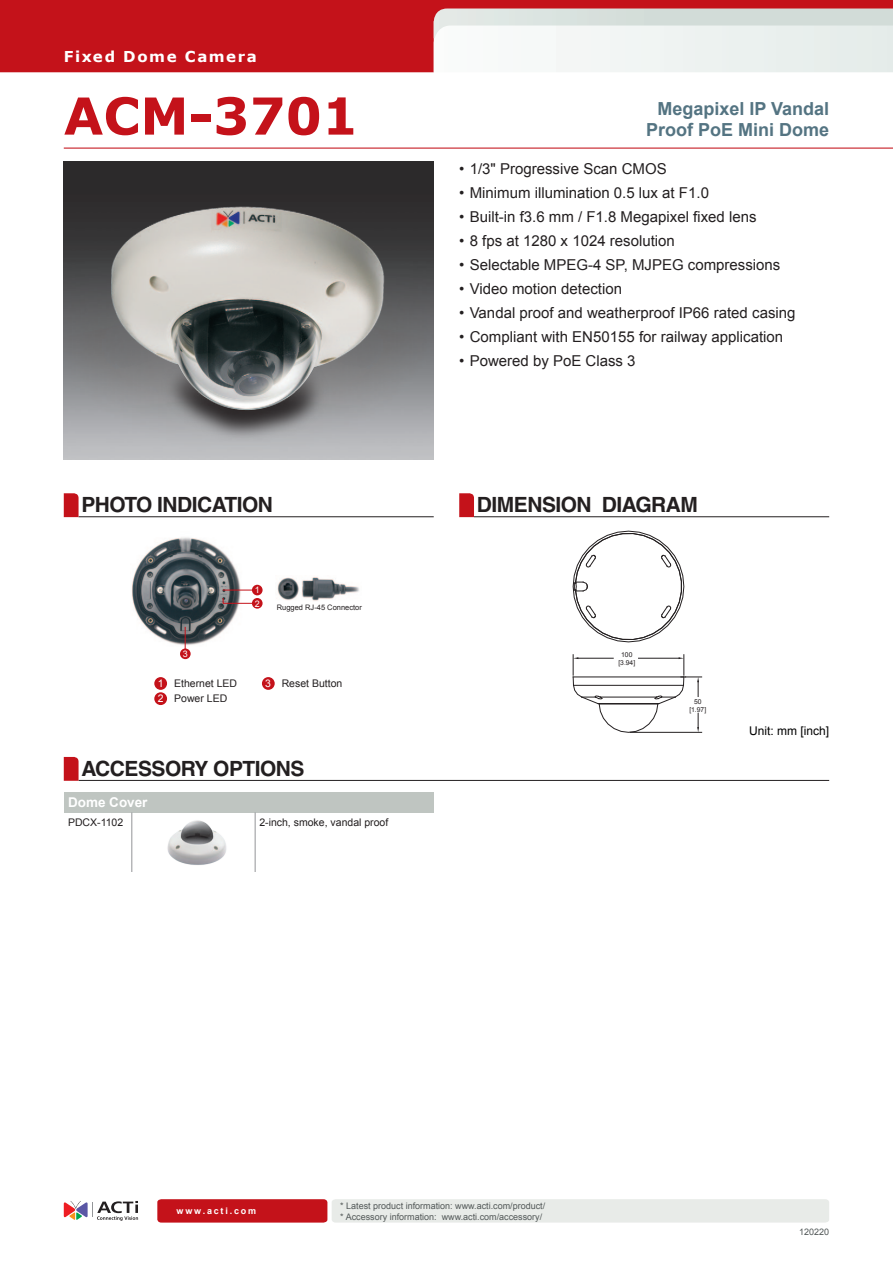
<style>
.page{position:relative;width:893px;height:1263px;background:#fff}
.page>*{position:absolute;margin:0;border:0;box-sizing:border-box;transform-origin:0 0}
.t1{font:700 51px "Verdana";color:#c4121a}
._01{font:700 21px "Helvetica";letter-spacing:-.025em;color:#231f20}
.Headline-1{font:700 18px/21px "Arial";color:#547482;text-align:right}
.Features{font:15px "Arial";color:#231f20}
.t2{font:700 15px "Verdana";letter-spacing:.105em;color:#fff}
.options-head{font:700 13.5px "Arial";color:#fff}
.t3{font:12px "Arial";color:#000101}
.options-body{font:10.5px "Arial";color:#231f20}
.photo{font:10.5px "Arial";color:#231f20}
.t4{font:9px "Arial";color:#525858}
.t5{font:700 9px "Arial";letter-spacing:.2em;color:#fff}
.t6{font:9px "Arial";color:#fff}
.t7{font:7.5px "Arial";color:#231f20}
.t8{font:6.75px/8.1px "Arial";color:#231f20;text-align:center}
.s1{color:#fff}
</style>
<div class="page">
<div style="left:0;top:9px;width:433px;height:63px;background:#c4121a"></div>
<div style="left:0;top:0;width:893px;height:9px;background:#c4121a"></div>
<svg style="left:63px;top:147px;width:830px;height:2px;background:#df8084"></svg>
<svg style="left:157px;top:1199px;width:672px;height:23px;background:#dfb5b4"></svg>
<svg style="left:64px;top:1201px;width:74px;height:20px"></svg>
<hr style="left:79px;top:780px;width:750px;height:1px;background:#231f20">
<svg style="left:64px;top:757px;width:15px;height:24px"></svg>
<hr style="left:79px;top:516px;width:355px;height:1px;background:#231f20">
<svg style="left:64px;top:493px;width:15px;height:24px"></svg>
<hr style="left:474px;top:516px;width:355px;height:1px;background:#231f20">
<svg style="left:459px;top:493px;width:15px;height:24px"></svg>
<svg style="left:433px;top:9px;width:460px;height:63px"></svg>
<img style="left:131px;top:537px;width:111px;height:110px">
<hr style="left:223px;top:590px;width:30px;height:1px;background:#c4121a">
<svg style="left:223px;top:598px;width:31px;height:6px"></svg>
<svg style="left:185px;top:627px;width:1px;height:21px"></svg>
<div style="left:64px;top:792px;width:370px;height:20px;background:#bfc5c1"></div>
<hr style="left:131px;top:812px;width:1px;height:60px;background:#939598">
<hr style="left:255px;top:812px;width:1px;height:60px;background:#939598">
<div style="left:154px;top:692px;width:13px;height:13px;background:#c4121a;border-radius:50%"></div>
<div style="left:154px;top:677px;width:13px;height:13px;background:#c4121a;border-radius:50%"></div>
<div style="left:262px;top:677px;width:13px;height:13px;background:#c4121a;border-radius:50%"></div>
<div style="left:252px;top:585px;width:11px;height:10px;background:#c4121a;border-radius:50%"></div>
<div style="left:252px;top:598px;width:11px;height:11px;background:#c4121a;border-radius:50%"></div>
<div style="left:180px;top:648px;width:11px;height:11px;background:#c4121a;border-radius:50%"></div>
<img style="left:277px;top:577px;width:82px;height:24px">
<img style="left:167px;top:820px;width:60px;height:45px">
<img style="left:64px;top:164px;width:370px;height:296px">
<svg style="left:573px;top:655px;width:129px;height:78px"></svg>
<svg style="left:572px;top:530px;width:113px;height:113px"></svg>
<p class="t2" style="left:64px;top:47px;width:195px">Fixed Dome Camera</p>
<p class="t1" style="left:64px;top:84px;width:296px">ACM-3701</p>
<p class="Headline-1" style="left:646px;top:99px;width:185px">Megapixel IP Vandal<br>Proof PoE Mini Dome</p>
<p class="Features" style="left:459px;top:159px;width:209px">• 1/3" Progressive Scan CMOS</p>
<p class="Features" style="left:459px;top:183px;width:251px">• Minimum illumination 0.5 lux at F1.0</p>
<p class="Features" style="left:459px;top:207px;width:299px">• Built-in f3.6 mm / F1.8 Megapixel fixed lens</p>
<p class="Features" style="left:459px;top:231px;width:217px">• 8 fps at 1280 x 1024 resolution</p>
<p class="Features" style="left:459px;top:255px;width:323px">• Selectable MPEG-4 SP, MJPEG compressions</p>
<p class="Features" style="left:459px;top:279px;width:164px">• Video motion detection</p>
<p class="Features" style="left:459px;top:303px;width:338px">• Vandal proof and weatherproof IP66 rated casing</p>
<p class="Features" style="left:459px;top:327px;width:325px">• Compliant with EN50155 for railway application</p>
<p class="Features" style="left:459px;top:351px;width:178px">• Powered by PoE Class 3</p>
<p class="_01" style="left:81px;top:492px;width:193px">PHOTO INDICATION</p>
<p class="_01" style="left:477px;top:492px;width:223px">DIMENSION DIAGRAM</p>
<p class="t6" style="left:183px;top:648px;width:7px">3</p>
<p class="photo" style="left:158px;top:677px;width:81px"><span class="s1">1</span> Ethernet LED</p>
<p class="photo" style="left:158px;top:692px;width:71px"><span class="s1">2</span> Power LED</p>
<p class="t6" style="left:255px;top:584px;width:7px">1</p>
<p class="t6" style="left:255px;top:597px;width:7px">2</p>
<p class="t7" style="left:277px;top:602px;width:87px">Rugged RJ-45 Connector</p>
<p class="photo" style="left:265px;top:677px;width:79px"><span class="s1">3</span> Reset Button</p>
<p class="_01" style="left:81px;top:756px;width:225px">ACCESSORY OPTIONS</p>
<p class="options-head" style="left:68px;top:793px;width:81px">Dome Cover</p>
<p class="options-body" style="left:68px;top:815px;width:57px">PDCX-1102</p>
<p class="options-body" style="left:259px;top:815px;width:130px">2-inch, smoke, vandal proof</p>
<p class="t8" style="left:618px;top:650px;width:18px">100 [3.94]</p>
<p class="t8" style="left:689px;top:697px;width:18px">50 [1.97]</p>
<p class="t3" style="left:749px;top:723px;width:82px">Unit: mm [inch]</p>
<p class="t5" style="left:177px;top:1205px;width:81px">www.acti.com</p>
<p class="t4" style="left:340px;top:1200px;width:207px">* Latest product information: www.acti.com/product/</p>
<p class="t4" style="left:340px;top:1211px;width:204px">* Accessory information: www.acti.com/accessory/</p>
<p class="t4" style="left:799px;top:1225px;width:32px">120220</p>
</div>
